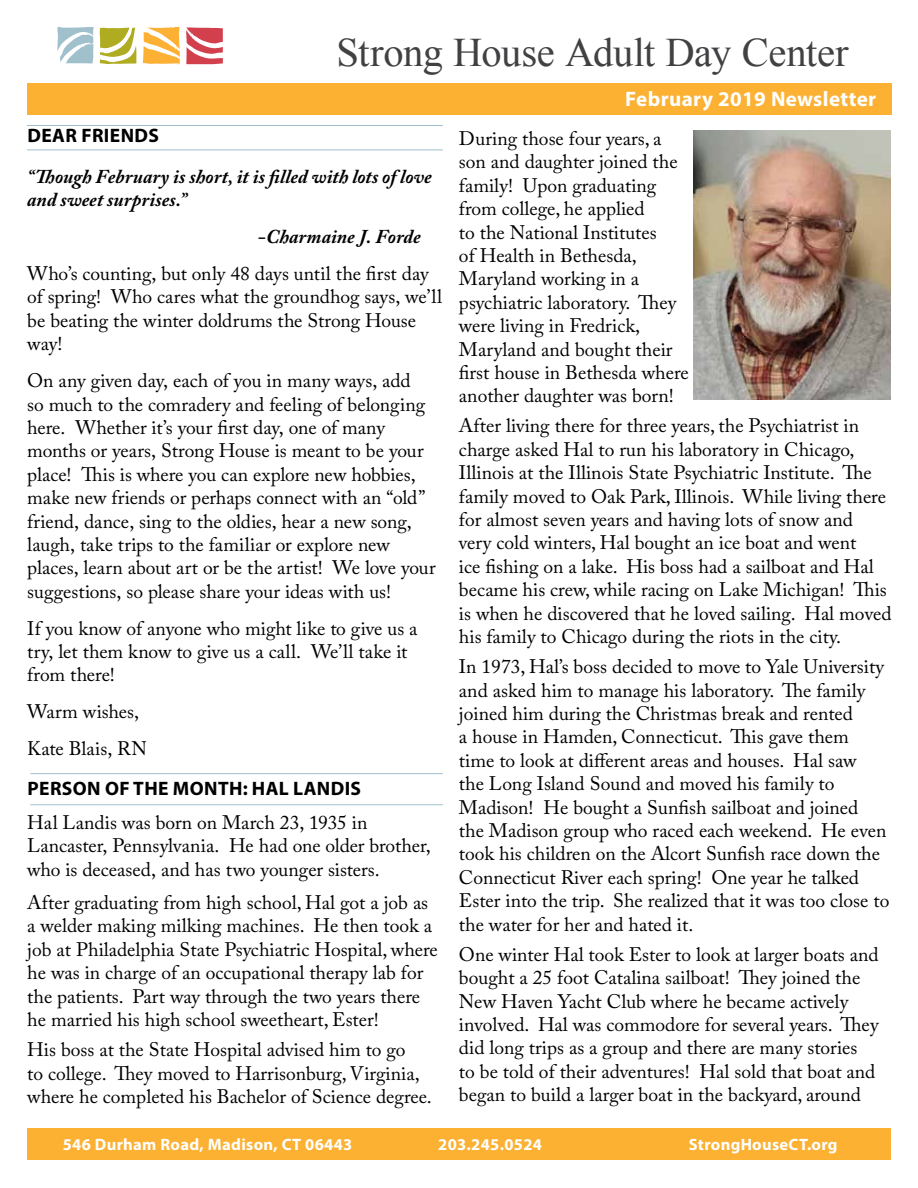
<style>
.page{position:relative;width:918px;height:1188px;background:#fff}
.page>*{position:absolute;margin:0;border:0;box-sizing:border-box;transform-origin:0 0}
.t1{font:40.5px "Times New Roman";letter-spacing:-.01em;color:#414042}
.t2{font:700 21px "Myriad Pro";letter-spacing:.02em;color:#fff}
.t3{font:19.5px/23.4px "Adobe Caslon Pro";color:#000}
.t4{font:italic 700 19.5px/23.4px "Adobe Caslon Pro";color:#000}
.t5{font:700 19.5px "Myriad Pro";letter-spacing:.02em;color:#000}
.t6{font:700 16.5px "Myriad Pro";letter-spacing:.02em;color:#fff}
</style>
<div class="page">
<div style="left:27px;top:84px;width:865px;height:31px;background:#fcb133"></div>
<svg style="left:143px;top:27px;width:80px;height:38px"></svg>
<svg style="left:57px;top:27px;width:79px;height:37px"></svg>
<div style="left:27px;top:1128px;width:864px;height:32px;background:#fcb133"></div>
<hr style="left:27px;top:150px;width:416px;height:1px;background:#a1becf">
<hr style="left:27px;top:125px;width:416px;height:1px;background:#a1becf">
<img style="left:693px;top:131px;width:198px;height:269px">
<hr style="left:30px;top:804px;width:413px;height:1px;background:#a1becf">
<hr style="left:30px;top:773px;width:413px;height:1px;background:#a1becf">
<h1 class="t1" style="left:337px;top:25px;width:514px">Strong House Adult Day Center</h1>
<p class="t2" style="left:625px;top:85px;width:252px">February 2019 Newsletter</p>
<p class="t5" style="left:27px;top:123px;width:133px">DEAR FRIENDS</p>
<p class="t4" style="left:27px;top:164px;width:406px">“Though February is short, it is filled with lots of love and sweet surprises.”</p>
<p class="t4" style="left:257px;top:225px;width:165px">-Charmaine J. Forde</p>
<p class="t3" style="left:27px;top:262px;width:416px">Who’s counting, but only 48 days until the first day of spring! Who cares what the groundhog says, we’ll be beating the winter doldrums the Strong House way!</p>
<p class="t3" style="left:27px;top:369px;width:410px">On any given day, each of you in many ways, add<br>so much to the comradery and feeling of belonging here. Whether it’s your first day, one of many months or years, Strong House is meant to be your place! This is where you can explore new hobbies, make new friends or perhaps connect with an “old” friend, dance, sing to the oldies, hear a new song, laugh, take trips to the familiar or explore new places, learn about art or be the artist! We love your suggestions, so please share your ideas with us!</p>
<p class="t3" style="left:27px;top:616px;width:392px">If you know of anyone who might like to give us a try, let them know to give us a call. We’ll take it from there!</p>
<p class="t3" style="left:27px;top:693px;width:121px;line-height:36.9px">Warm wishes,<br>Kate Blais, RN</p>
<p class="t5" style="left:27px;top:776px;width:335px">PERSON OF THE MONTH: HAL LANDIS</p>
<p class="t3" style="left:27px;top:811px;width:405px">Hal Landis was born on March 23, 1935 in<br>Lancaster, Pennsylvania. He had one older brother, who is deceased, and has two younger sisters.</p>
<p class="t3" style="left:27px;top:891px;width:412px">After graduating from high school, Hal got a job as a welder making milking machines. He then took a job at Philadelphia State Psychiatric Hospital, where he was in charge of an occupational therapy lab for the patients. Part way through the two years there he married his high school sweetheart, Ester!</p>
<p class="t3" style="left:27px;top:1038px;width:406px">His boss at the State Hospital advised him to go<br>to college. They moved to Harrisonburg, Virginia, where he completed his Bachelor of Science degree.</p>
<p class="t3" style="left:459px;top:126px;width:231px">During those four years, a son and daughter joined the family! Upon graduating from college, he applied<br>to the National Institutes<br>of Health in Bethesda,<br>Maryland working in a psychiatric laboratory. They were living in Fredrick,<br>Maryland and bought their first house in Bethesda where another daughter was born!</p>
<p class="t3" style="left:459px;top:414px;width:434px">After living there for three years, the Psychiatrist in charge asked Hal to run his laboratory in Chicago, Illinois at the Illinois State Psychiatric Institute. The family moved to Oak Park, Illinois. While living there for almost seven years and having lots of snow and<br>very cold winters, Hal bought an ice boat and went<br>ice fishing on a lake. His boss had a sailboat and Hal became his crew, while racing on Lake Michigan! This is when he discovered that he loved sailing. Hal moved his family to Chicago during the riots in the city.</p>
<p class="t3" style="left:459px;top:655px;width:432px">In 1973, Hal’s boss decided to move to Yale University and asked him to manage his laboratory. The family joined him during the Christmas break and rented<br>a house in Hamden, Connecticut. This gave them<br>time to look at different areas and houses. Hal saw<br>the Long Island Sound and moved his family to Madison! He bought a Sunfish sailboat and joined<br>the Madison group who raced each weekend. He even took his children on the Alcort Sunfish race down the Connecticut River each spring! One year he talked Ester into the trip. She realized that it was too close to the water for her and hated it.</p>
<p class="t3" style="left:459px;top:942px;width:421px">One winter Hal took Ester to look at larger boats and bought a 25 foot Catalina sailboat! They joined the New Haven Yacht Club where he became actively involved. Hal was commodore for several years. They did long trips as a group and there are many stories<br>to be told of their adventures! Hal sold that boat and began to build a larger boat in the backyard, around</p>
<p class="t6" style="left:63px;top:1133px;width:291px">546 Durham Road, Madison, CT 06443</p>
<p class="t6" style="left:438px;top:1133px;width:105px">203.245.0524</p>
<p class="t6" style="left:689px;top:1133px;width:150px">StrongHouseCT.org</p>
</div>
